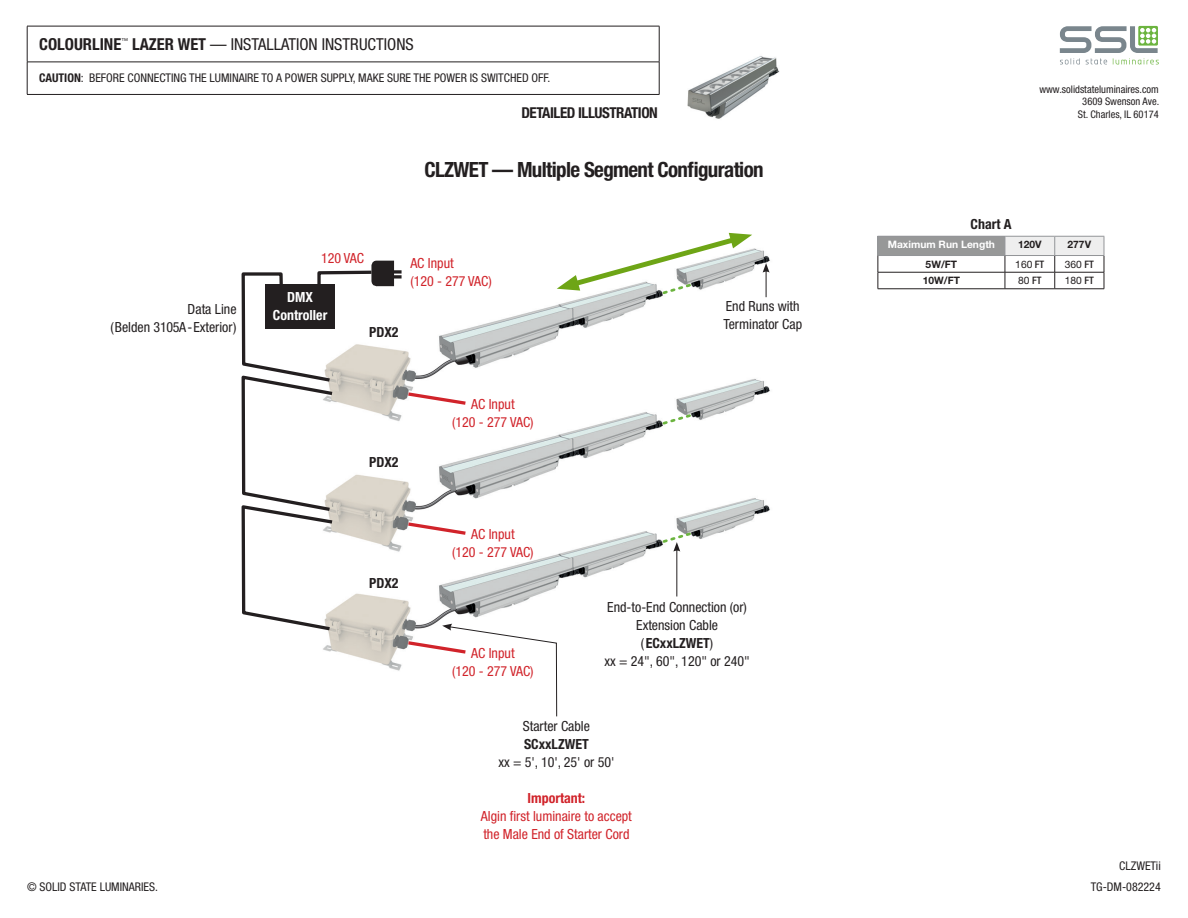
<style>
.page{position:relative;width:1188px;height:918px;background:#fff}
.page>*{position:absolute;margin:0;border:0;box-sizing:border-box;transform-origin:0 0}
.t1{font:700 condensed 21px "Helvetica Neue LT Std";letter-spacing:-.03em;color:#231f20}
.t2{font:condensed 16.5px "Helvetica Neue LT Std";color:#231f20}
.t3{font:700 condensed 16.5px "Helvetica Neue LT Std";color:#231f20}
.t4{font:700 condensed 15px "Helvetica Neue LT Std";letter-spacing:-.03em;color:#231f20}
.t5{font:condensed 13.95px "Helvetica Neue LT Std";color:#231f20}
.t6{font:condensed 13.95px "Helvetica Neue LT Std";color:#d1232a}
.t7{font:700 condensed 13.95px "Helvetica Neue LT Std";color:#231f20}
.t8{font:700 condensed 13.95px "Helvetica Neue LT Std";color:#fff}
.t9{font:700 condensed 13.95px "Helvetica Neue LT Std";color:#d1232a}
.t10{font:condensed 12px "Helvetica Neue LT Std";color:#231f20}
.t11{font:condensed 10.5px/12.6px "Helvetica Neue LT Std";color:#231f20;text-align:right}
.t12{font:700 10.2px "Helvetica Neue LT Std";color:#231f20}
.t13{font:10.2px "Helvetica Neue LT Std";color:#231f20}
.t14{font:700 10.2px "Helvetica Neue LT Std";color:#fff}
.t15{font:condensed 6.75px "Helvetica Neue LT Std";color:#231f20}
.s1{font-weight:700}
.s2{font-weight:400}
.s3{font-weight:500;font-stretch:condensed}
</style>
<div class="page">
<hr style="left:27px;top:26px;width:632px;height:1px;background:#231f20">
<hr style="left:27px;top:26px;width:1px;height:36px;background:#231f20">
<hr style="left:659px;top:26px;width:1px;height:36px;background:#231f20">
<hr style="left:27px;top:62px;width:632px;height:1px;background:#231f20">
<hr style="left:27px;top:62px;width:1px;height:32px;background:#231f20">
<hr style="left:659px;top:62px;width:1px;height:32px;background:#231f20">
<hr style="left:27px;top:94px;width:632px;height:1px;background:#231f20">
<svg style="left:1060px;top:26px;width:99px;height:38px"></svg>
<img style="left:687px;top:56px;width:93px;height:63px">
<svg style="left:763px;top:263px;width:7px;height:34px"></svg>
<svg style="left:241px;top:232px;width:511px;height:485px"></svg>
<div style="left:878px;top:236px;width:127px;height:20px;background:#979898"></div>
<hr style="left:877px;top:236px;width:128px;height:1px;background:#939598">
<hr style="left:877px;top:255px;width:128px;height:1px;background:#939598">
<hr style="left:878px;top:272px;width:127px;height:1px;background:#231f20">
<svg style="left:878px;top:256px;width:1px;height:33px"></svg>
<svg style="left:1005px;top:236px;width:100px;height:53px"></svg>
<hr style="left:878px;top:289px;width:127px;height:1px;background:#231f20">
<hr style="left:1005px;top:289px;width:50px;height:1px;background:#231f20">
<hr style="left:1055px;top:289px;width:49px;height:1px;background:#231f20">
<p class="t3" style="left:39px;top:34px;width:84px">COLOURLINE</p>
<p class="t15" style="left:121px;top:37px;width:8px">™</p>
<p class="t2" style="left:132px;top:35px;width:283px"><span class="s1">LAZER WET</span> — INSTALLATION INSTRUCTIONS</p>
<p class="t10" style="left:39px;top:71px;width:513px"><span class="s1">CAUTION</span>: BEFORE CONNECTING THE LUMINAIRE TO A POWER SUPPLY, MAKE SURE THE POWER IS SWITCHED OFF.</p>
<p class="t11" style="left:1039px;top:83px;width:121px">www.solidstateluminaires.com<br>3609 Swenson Ave.</p>
<p class="t4" style="left:521px;top:103px;width:138px">DETAILED ILLUSTRATION</p>
<p class="t11" style="left:1078px;top:108px;width:82px">St. Charles, IL 60174</p>
<p class="t5" style="left:188px;top:301px;width:50px">Data Line</p>
<p class="t5" style="left:111px;top:319px;width:127px">(Belden 3105A - Exterior)</p>
<p class="t10" style="left:27px;top:880px;width:132px">© SOLID STATE LUMINARIES.</p>
<p class="t1" style="left:424px;top:157px;width:341px">CLZWET — Multiple Segment Configuration</p>
<p class="t6" style="left:321px;top:250px;width:45px">120 VAC</p>
<p class="t8" style="left:287px;top:289px;width:27px">DMX</p>
<p class="t8" style="left:273px;top:307px;width:56px">Controller</p>
<p class="t7" style="left:369px;top:324px;width:31px">PDX2</p>
<p class="t6" style="left:410px;top:255px;width:45px">AC Input</p>
<p class="t6" style="left:410px;top:273px;width:83px">(120 - 277 VAC)</p>
<p class="t5" style="left:726px;top:298px;width:75px">End Runs with</p>
<p class="t5" style="left:723px;top:316px;width:80px">Terminator Cap</p>
<p class="t7" style="left:369px;top:454px;width:31px">PDX2</p>
<p class="t7" style="left:369px;top:575px;width:31px">PDX2</p>
<p class="t6" style="left:471px;top:396px;width:45px">AC Input</p>
<p class="t6" style="left:452px;top:414px;width:83px">(120 - 277 VAC)</p>
<p class="t6" style="left:471px;top:526px;width:45px">AC Input</p>
<p class="t6" style="left:452px;top:544px;width:83px">(120 - 277 VAC)</p>
<p class="t6" style="left:471px;top:645px;width:45px">AC Input</p>
<p class="t6" style="left:452px;top:663px;width:83px">(120 - 277 VAC)</p>
<p class="t5" style="left:607px;top:599px;width:141px">End-to-End Connection (or)</p>
<p class="t5" style="left:636px;top:617px;width:83px">Extension Cable</p>
<p class="t7" style="left:641px;top:635px;width:74px"><span class="s2">(</span>ECxxLZWET<span class="s2">)</span></p>
<p class="t5" style="left:604px;top:653px;width:147px">xx = 24", 60", 120" or 240"</p>
<p class="t5" style="left:523px;top:718px;width:69px">Starter Cable</p>
<p class="t7" style="left:524px;top:735px;width:66px">SCxxLZWET</p>
<p class="t5" style="left:498px;top:754px;width:118px">xx = 5', 10', 25' or 50'</p>
<p class="t9" style="left:528px;top:789px;width:59px">Important:</p>
<p class="t6" style="left:481px;top:808px;width:153px">Algin first luminaire to accept</p>
<p class="t6" style="left:483px;top:826px;width:148px">the Male End of Starter Cord</p>
<p class="t7" style="left:971px;top:216px;width:43px">Chart A</p>
<p class="t14" style="left:888px;top:238px;width:109px">Maximum Run Length</p>
<p class="t12" style="left:1018px;top:238px;width:25px">120V</p>
<p class="t12" style="left:1068px;top:238px;width:25px">277V</p>
<p class="t12" style="left:926px;top:258px;width:33px">5W/FT</p>
<p class="t13" style="left:1015px;top:258px;width:31px">160 <span class="s3">FT</span></p>
<p class="t13" style="left:1065px;top:258px;width:31px">360 <span class="s3">FT</span></p>
<p class="t12" style="left:923px;top:274px;width:39px">10W/FT</p>
<p class="t13" style="left:1018px;top:274px;width:25px">80 <span class="s3">FT</span></p>
<p class="t13" style="left:1065px;top:274px;width:31px">180 <span class="s3">FT</span></p>
<p class="t10" style="left:1119px;top:859px;width:43px">CLZWETii</p>
<p class="t10" style="left:1091px;top:880px;width:72px">TG-DM-082224</p>
</div>
